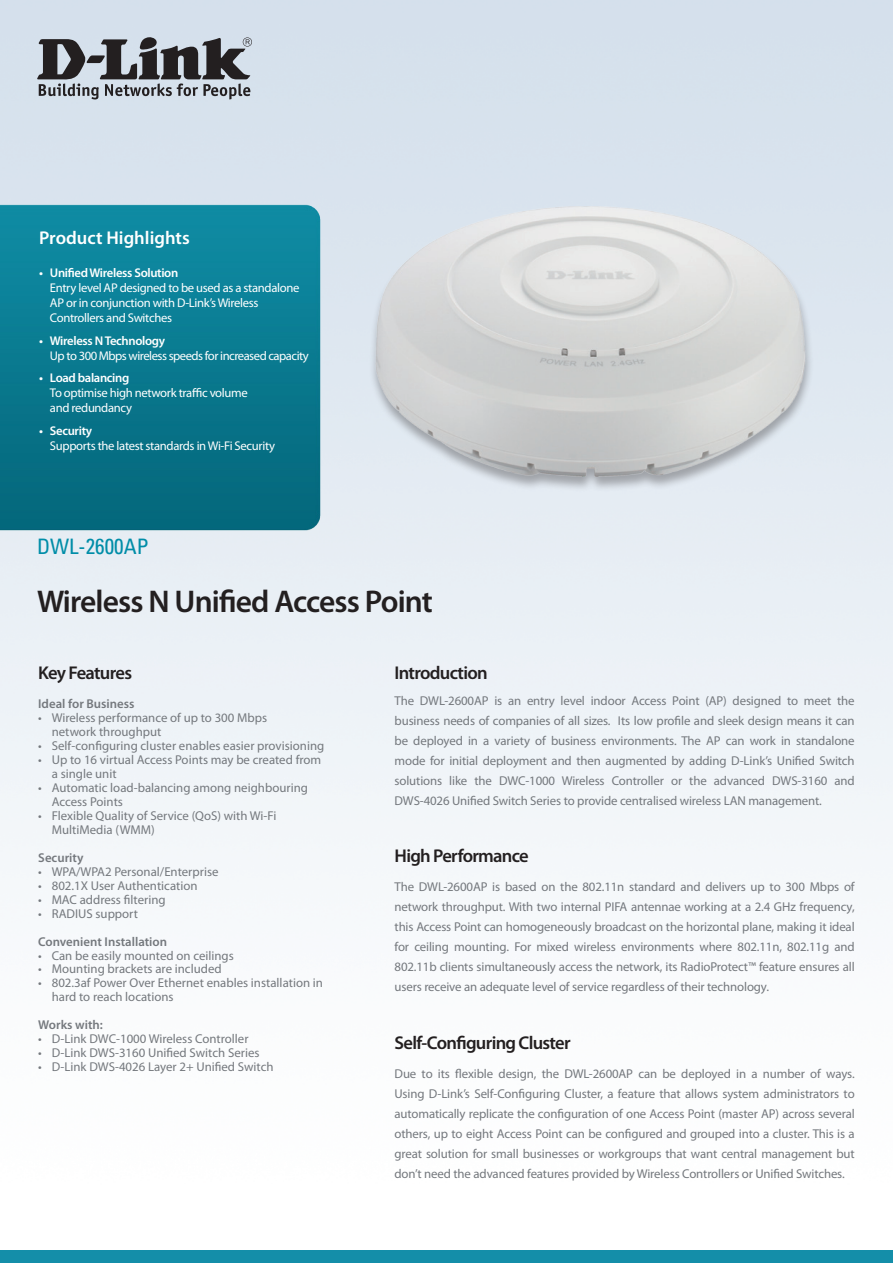
<style>
.page{position:relative;width:893px;height:1263px;background:#fff}
.page>*{position:absolute;margin:0;border:0;box-sizing:border-box;transform-origin:0 0}
.t1{font:600 31.5px "Myriad Pro";letter-spacing:-.025em;color:#231f20}
.t2{font:condensed 21.3px "Univers";color:#008da8}
.t3{font:600 18.6px "Myriad Pro";letter-spacing:-.04em;color:#231f20}
.t4{font:600 18.6px "Myriad Pro";color:#fff}
.t5{font:12.9px/20px "Myriad Pro";color:#74787d;text-align:justify}
.t6{font:600 12.9px "Myriad Pro";color:#74787d}
.t7{font:12.6px "Myriad Pro";letter-spacing:-.025em;color:#fff}
.t8{font:600 12.6px "Myriad Pro";letter-spacing:-.025em;color:#fff}
</style>
<div class="page">
<img style="left:0;top:38px;width:692px;height:553px">
<div style="left:0;top:1250px;width:893px;height:13px;background:#148ea9"></div>
<img style="left:340px;top:170px;width:502px;height:343px">
<p class="t4" style="left:39px;top:225px;width:152px">Product Highlights</p>
<p class="t8" style="left:39px;top:265px;width:141px">• Unified Wireless Solution</p>
<p class="t7" style="left:50px;top:280px;width:251px">Entry level AP designed to be used as a standalone</p>
<p class="t7" style="left:50px;top:295px;width:210px">AP or in conjunction with D-Link’s Wireless</p>
<p class="t7" style="left:50px;top:310px;width:124px">Controllers and Switches</p>
<p class="t8" style="left:39px;top:333px;width:127px">• Wireless N Technology</p>
<p class="t7" style="left:50px;top:348px;width:260px">Up to 300 Mbps wireless speeds for increased capacity</p>
<p class="t8" style="left:39px;top:370px;width:92px">• Load balancing</p>
<p class="t7" style="left:50px;top:385px;width:199px">To optimise high network traffic volume</p>
<p class="t7" style="left:50px;top:400px;width:84px">and redundancy</p>
<p class="t8" style="left:39px;top:423px;width:55px">• Security</p>
<p class="t7" style="left:50px;top:438px;width:227px">Supports the latest standards in Wi-Fi Security</p>
<p class="t2" style="left:37px;top:533px;width:113px">DWL-2600AP</p>
<p class="t1" style="left:37px;top:581px;width:397px">Wireless N Unified Access Point</p>
<p class="t3" style="left:38px;top:661px;width:95px">Key Features</p>
<p class="t6" style="left:38px;top:696px;width:98px">Ideal for Business</p>
<p class="t5" style="left:38px;top:708px;width:230px">• Wireless performance of up to 300 Mbps</p>
<p class="t5" style="left:52px;top:722px;width:111px">network throughput</p>
<p class="t5" style="left:38px;top:736px;width:288px">• Self-configuring cluster enables easier provisioning</p>
<p class="t5" style="left:38px;top:750px;width:284px">• Up to 16 virtual Access Points may be created from</p>
<p class="t5" style="left:52px;top:764px;width:66px">a single unit</p>
<p class="t5" style="left:38px;top:778px;width:271px">• Automatic load-balancing among neighbouring</p>
<p class="t5" style="left:52px;top:791px;width:73px">Access Points</p>
<p class="t5" style="left:38px;top:805px;width:240px">• Flexible Quality of Service (QoS) with Wi-Fi</p>
<p class="t5" style="left:52px;top:819px;width:105px">MultiMedia (WMM)</p>
<p class="t6" style="left:38px;top:849px;width:47px">Security</p>
<p class="t5" style="left:38px;top:861px;width:182px">• WPA/WPA2 Personal/Enterprise</p>
<p class="t5" style="left:38px;top:875px;width:161px">• 802.1X User Authentication</p>
<p class="t5" style="left:38px;top:889px;width:129px">• MAC address filtering</p>
<p class="t5" style="left:38px;top:903px;width:101px">• RADIUS support</p>
<p class="t6" style="left:38px;top:933px;width:130px">Convenient Installation</p>
<p class="t5" style="left:38px;top:945px;width:197px">• Can be easily mounted on ceilings</p>
<p class="t5" style="left:38px;top:959px;width:185px">• Mounting brackets are included</p>
<p class="t5" style="left:38px;top:973px;width:286px">• 802.3af Power Over Ethernet enables installation in</p>
<p class="t5" style="left:52px;top:987px;width:123px">hard to reach locations</p>
<p class="t6" style="left:38px;top:1017px;width:66px">Works with:</p>
<p class="t5" style="left:38px;top:1029px;width:212px">• D-Link DWC-1000 Wireless Controller</p>
<p class="t5" style="left:38px;top:1043px;width:223px">• D-Link DWS-3160 Unified Switch Series</p>
<p class="t5" style="left:38px;top:1057px;width:237px">• D-Link DWS-4026 Layer 2+ Unified Switch</p>
<p class="t3" style="left:395px;top:661px;width:95px">Introduction</p>
<p class="t5" style="left:395px;top:690px;width:462px">The DWL-2600AP is an entry level indoor Access Point (AP) designed to meet the business needs of companies of all sizes. Its low profile and sleek design means it can be deployed in a variety of business environments. The AP can work in standalone mode for initial deployment and then augmented by adding D-Link’s Unified Switch solutions like the DWC-1000 Wireless Controller or the advanced DWS-3160 and DWS-4026 Unified Switch Series to provide centralised wireless LAN management.</p>
<p class="t3" style="left:395px;top:844px;width:136px">High Performance</p>
<p class="t5" style="left:395px;top:877px;width:462px">The DWL-2600AP is based on the 802.11n standard and delivers up to 300 Mbps of network throughput. With two internal PIFA antennae working at a 2.4 GHz frequency, this Access Point can homogeneously broadcast on the horizontal plane, making it ideal for ceiling mounting. For mixed wireless environments where 802.11n, 802.11g and 802.11b clients simultaneously access the network, its RadioProtect™ feature ensures all users receive an adequate level of service regardless of their technology.</p>
<p class="t3" style="left:395px;top:1031px;width:178px">Self-Configuring Cluster</p>
<p class="t5" style="left:395px;top:1063px;width:462px">Due to its flexible design, the DWL-2600AP can be deployed in a number of ways.<br>Using D-Link’s Self-Configuring Cluster, a feature that allows system administrators to automatically replicate the configuration of one Access Point (master AP) across several others, up to eight Access Point can be configured and grouped into a cluster. This is a great solution for small businesses or workgroups that want central management but don’t need the advanced features provided by Wireless Controllers or Unified Switches.</p>
</div>
